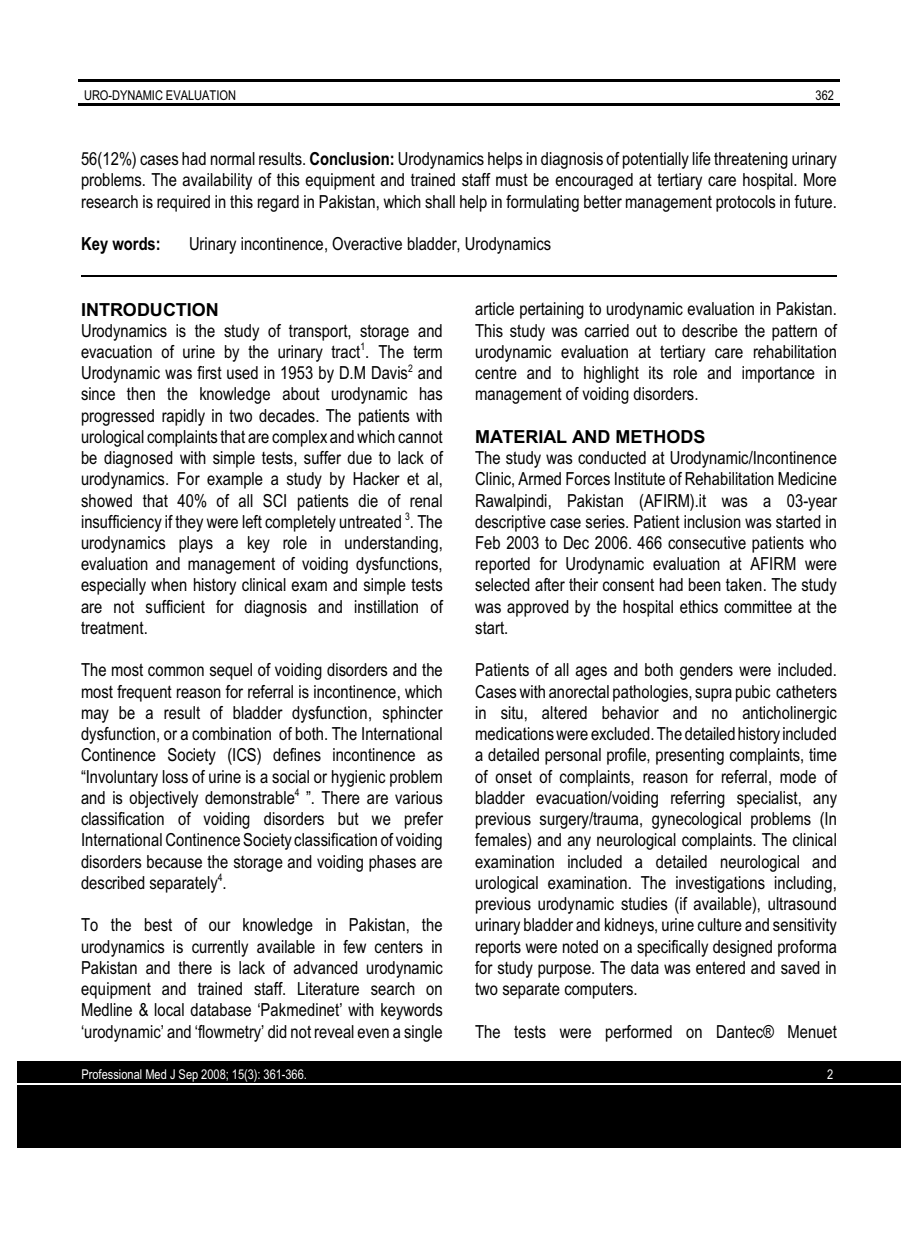
<style>
.page{position:relative;width:918px;height:1242px;background:#fff}
.page>*{position:absolute;margin:0;border:0;box-sizing:border-box;transform-origin:0 0}
.t1{font:18px/21.3px "Arial Narrow";color:#000;text-align:justify}
.t2{font:700 18px "Arial";color:#000}
.t3{font:700 18px "Arial Narrow";letter-spacing:.005em;color:#000}
.t4{font:13.5px "Arial Narrow";color:#fff}
.t5{font:13.5px "Arial Narrow";color:#000}
.t6{font:10.5px "Arial Narrow";color:#000}
.s1{font-weight:700}
</style>
<div class="page">
<hr style="left:78px;top:79px;width:762px;height:3px;background:#000">
<hr style="left:78px;top:103px;width:762px;height:3px;background:#000">
<div style="left:17px;top:1062px;width:884px;height:21px;background:#000"></div>
<div style="left:17px;top:1084px;width:884px;height:21px;background:#000"></div>
<div style="left:17px;top:1106px;width:884px;height:21px;background:#000"></div>
<div style="left:17px;top:1127px;width:884px;height:21px;background:#000"></div>
<hr style="left:81px;top:275px;width:756px;height:2px;background:#000">
<p class="t5" style="left:84px;top:90px;width:154px">URO-DYNAMIC EVALUATION</p>
<p class="t5" style="left:816px;top:90px;width:20px">362</p>
<p class="t1" style="left:81px;top:150px;width:757px">56(12%) cases had normal results. <span class="s1">Conclusion:</span> Urodynamics helps in diagnosis of potentially life threatening urinary problems. The availability of this equipment and trained staff must be encouraged at tertiary care hospital. More research is required in this regard in Pakistan, which shall help in formulating better management protocols in future.</p>
<p class="t3" style="left:81px;top:237px;width:81px">Key words:</p>
<p class="t1" style="left:189px;top:235px;width:364px">Urinary incontinence, Overactive bladder, Urodynamics</p>
<p class="t2" style="left:81px;top:302px;width:139px">INTRODUCTION</p>
<p class="t1" style="left:81px;top:321px;width:363px">Urodynamics is the study of transport, storage and evacuation of urine by the urinary tract . The term</p>
<p class="t6" style="left:360px;top:343px;width:6px">1</p>
<p class="t1" style="left:81px;top:364px;width:363px">Urodynamic was first used in 1953 by D.M Davis and</p>
<p class="t6" style="left:408px;top:364px;width:6px">2</p>
<p class="t1" style="left:81px;top:385px;width:363px">since then the knowledge about urodynamic has progressed rapidly in two decades. The patients with urological complaints that are complex and which cannot be diagnosed with simple tests, suffer due to lack of urodynamics. For example a study by Hacker et al, showed that 40% of all SCI patients die of renal insufficiency if they were left completely untreated . The</p>
<p class="t6" style="left:405px;top:513px;width:6px">3</p>
<p class="t1" style="left:81px;top:534px;width:363px">urodynamics plays a key role in understanding, evaluation and management of voiding dysfunctions, especially when history clinical exam and simple tests are not sufficient for diagnosis and instillation of treatment.</p>
<p class="t1" style="left:81px;top:661px;width:363px">The most common sequel of voiding disorders and the most frequent reason for referral is incontinence, which may be a result of bladder dysfunction, sphincter dysfunction, or a combination of both. The International Continence Society (ICS) defines incontinence as “Involuntary loss of urine is a social or hygienic problem and is objectively demonstrable ”. There are various</p>
<p class="t6" style="left:295px;top:789px;width:6px">4</p>
<p class="t1" style="left:81px;top:810px;width:363px">classification of voiding disorders but we prefer International Continence Society classification of voiding disorders because the storage and voiding phases are described separately . <sup>4</sup></p>
<p class="t1" style="left:81px;top:916px;width:363px">To the best of our knowledge in Pakistan, the urodynamics is currently available in few centers in Pakistan and there is lack of advanced urodynamic equipment and trained staff. Literature search on Medline &amp; local database ‘Pakmedinet’ with keywords ‘urodynamic’ and ‘flowmetry’ did not reveal even a single</p>
<p class="t1" style="left:475px;top:300px;width:363px">article pertaining to urodynamic evaluation in Pakistan.<br>This study was carried out to describe the pattern of urodynamic evaluation at tertiary care rehabilitation centre and to highlight its role and importance in management of voiding disorders.</p>
<p class="t2" style="left:475px;top:430px;width:232px">MATERIAL AND METHODS</p>
<p class="t1" style="left:475px;top:449px;width:363px">The study was conducted at Urodynamic/Incontinence Clinic, Armed Forces Institute of Rehabilitation Medicine Rawalpindi, Pakistan (AFIRM).it was a 03-year descriptive case series. Patient inclusion was started in Feb 2003 to Dec 2006. 466 consecutive patients who reported for Urodynamic evaluation at AFIRM were selected after their consent had been taken. The study was approved by the hospital ethics committee at the start.</p>
<p class="t1" style="left:475px;top:661px;width:363px">Patients of all ages and both genders were included.<br>Cases with anorectal pathologies, supra pubic catheters in situ, altered behavior and no anticholinergic medications were excluded. The detailed history included a detailed personal profile, presenting complaints, time of onset of complaints, reason for referral, mode of bladder evacuation/voiding referring specialist, any previous surgery/trauma, gynecological problems (In females) and any neurological complaints. The clinical examination included a detailed neurological and urological examination. The investigations including, previous urodynamic studies (if available), ultrasound urinary bladder and kidneys, urine culture and sensitivity reports were noted on a specifically designed proforma for study purpose. The data was entered and saved in two separate computers.</p>
<p class="t1" style="left:475px;top:1022px;width:363px">The tests were performed on Dantec® Menuet</p>
<p class="t4" style="left:82px;top:1069px;width:227px">Professional Med J Sep 2008; 15(3): 361-366.</p>
<p class="t4" style="left:827px;top:1069px;width:8px">2</p>
</div>
